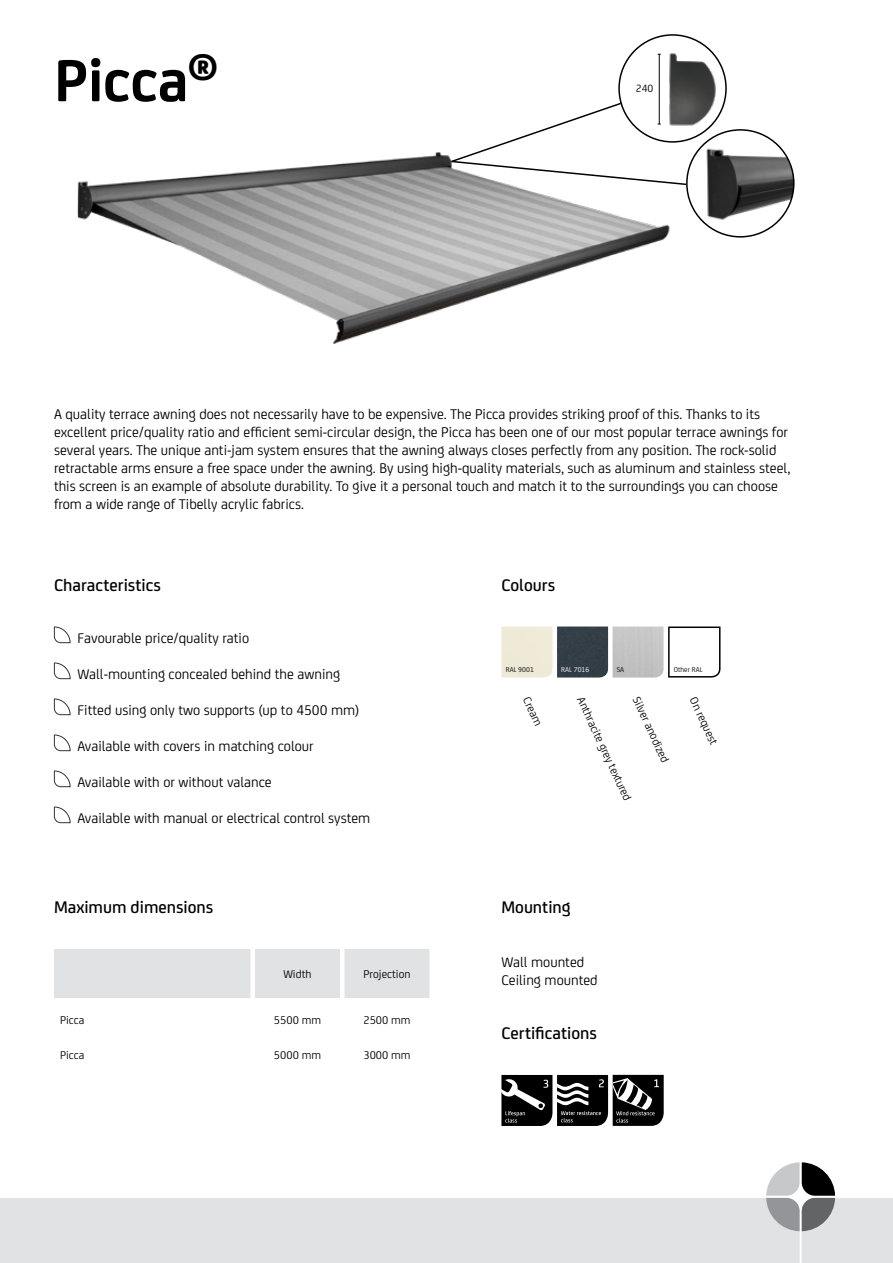
<style>
.page{position:relative;width:893px;height:1263px;background:#fff}
.page>*{position:absolute;margin:0;border:0;box-sizing:border-box;transform-origin:0 0}
.t1{font:700 63px "FS Joey";letter-spacing:-.01em;color:#000}
.t2{font:500 18px "FS Joey";color:#000}
.t3{font:15px/18px "FS Joey";color:#000}
.t4{font:12px "FS Joey";color:#000}
.t5{font:11.25px "FS Joey";color:#000}
.t6{font:7.5px "FS Joey";color:#000}
.t7{font:7.5px "FS Joey";color:#fff}
</style>
<div class="page">
<svg style="left:501px;top:1075px;width:163px;height:51px"></svg>
<img style="left:77px;top:152px;width:593px;height:192px">
<img style="left:691px;top:130px;width:103px;height:106px">
<div style="left:686px;top:129px;width:108px;height:109px;border:2px solid #000;border-radius:50%"></div>
<div style="left:619px;top:35px;width:107px;height:107px;background:#fff;border-radius:50%"></div>
<img style="left:669px;top:49px;width:50px;height:81px">
<hr style="left:659px;top:54px;width:1px;height:70px;background:#000">
<svg style="left:450px;top:101px;width:238px;height:85px"></svg>
<svg style="left:54px;top:626px;width:17px;height:17px"></svg>
<svg style="left:54px;top:662px;width:17px;height:17px"></svg>
<svg style="left:54px;top:698px;width:17px;height:17px"></svg>
<svg style="left:54px;top:734px;width:17px;height:17px"></svg>
<svg style="left:54px;top:770px;width:17px;height:17px"></svg>
<svg style="left:54px;top:806px;width:17px;height:17px"></svg>
<div style="left:54px;top:949px;width:376px;height:49px;background:#e1e2e3"></div>
<svg style="left:501px;top:626px;width:220px;height:52px"></svg>
<div style="left:0;top:1198px;width:766px;height:65px;background:#e1e2e3"></div>
<svg style="left:766px;top:1162px;width:127px;height:101px"></svg>
<h1 class="t1" style="left:54px;top:33px;width:166px">Picca<sup>®</sup></h1>
<p class="t5" style="left:636px;top:80px;width:19px">240</p>
<p class="t3" style="left:54px;top:405px;width:738px">A quality terrace awning does not necessarily have to be expensive. The Picca provides striking proof of this. Thanks to its excellent price/quality ratio and efficient semi-circular design, the Picca has been one of our most popular terrace awnings for several years. The unique anti-jam system ensures that the awning always closes perfectly from any position. The rock-solid retractable arms ensure a free space under the awning. By using high-quality materials, such as aluminum and stainless steel, this screen is an example of absolute durability. To give it a personal touch and match it to the surroundings you can choose from a wide range of Tibelly acrylic fabrics.</p>
<p class="t2" style="left:54px;top:571px;width:108px">Characteristics</p>
<p class="t2" style="left:501px;top:571px;width:55px">Colours</p>
<p class="t3" style="left:78px;top:628px;width:173px">Favourable price/quality ratio</p>
<p class="t3" style="left:78px;top:664px;width:264px">Wall-mounting concealed behind the awning</p>
<p class="t3" style="left:78px;top:700px;width:283px">Fitted using only two supports (up to 4500 mm)</p>
<p class="t3" style="left:78px;top:736px;width:238px">Available with covers in matching colour</p>
<p class="t3" style="left:78px;top:772px;width:196px">Available with or without valance</p>
<p class="t3" style="left:78px;top:808px;width:294px">Available with manual or electrical control system</p>
<p class="t2" style="left:54px;top:894px;width:161px">Maximum dimensions</p>
<p class="t4" style="left:283px;top:965px;width:30px">Width</p>
<p class="t4" style="left:364px;top:965px;width:48px">Projection</p>
<p class="t4" style="left:60px;top:1011px;width:26px">Picca</p>
<p class="t4" style="left:274px;top:1011px;width:49px">5500 mm</p>
<p class="t4" style="left:363px;top:1011px;width:49px">2500 mm</p>
<p class="t4" style="left:60px;top:1046px;width:26px">Picca</p>
<p class="t4" style="left:274px;top:1046px;width:49px">5000 mm</p>
<p class="t4" style="left:363px;top:1046px;width:49px">3000 mm</p>
<p class="t6" style="left:674px;top:664px;width:30px">Other RAL</p>
<p class="t6" style="left:506px;top:664px;width:30px">RAL 9001</p>
<p class="t7" style="left:561px;top:664px;width:30px">RAL 7016</p>
<p class="t4" style="left:534px;top:694px;width:32px;rotate:65deg">Cream</p>
<p class="t4" style="left:588px;top:694px;width:115px;rotate:65deg">Anthracite grey textured</p>
<p class="t4" style="left:644px;top:694px;width:72px;rotate:65deg">Silver anodized</p>
<p class="t6" style="left:617px;top:664px;width:9px">SA</p>
<p class="t4" style="left:701px;top:694px;width:52px;rotate:65deg">On request</p>
<p class="t2" style="left:501px;top:894px;width:71px">Mounting</p>
<p class="t3" style="left:501px;top:952px;width:98px">Wall mounted<br>Ceiling mounted</p>
<p class="t2" style="left:501px;top:1020px;width:97px">Certifications</p>
</div>
